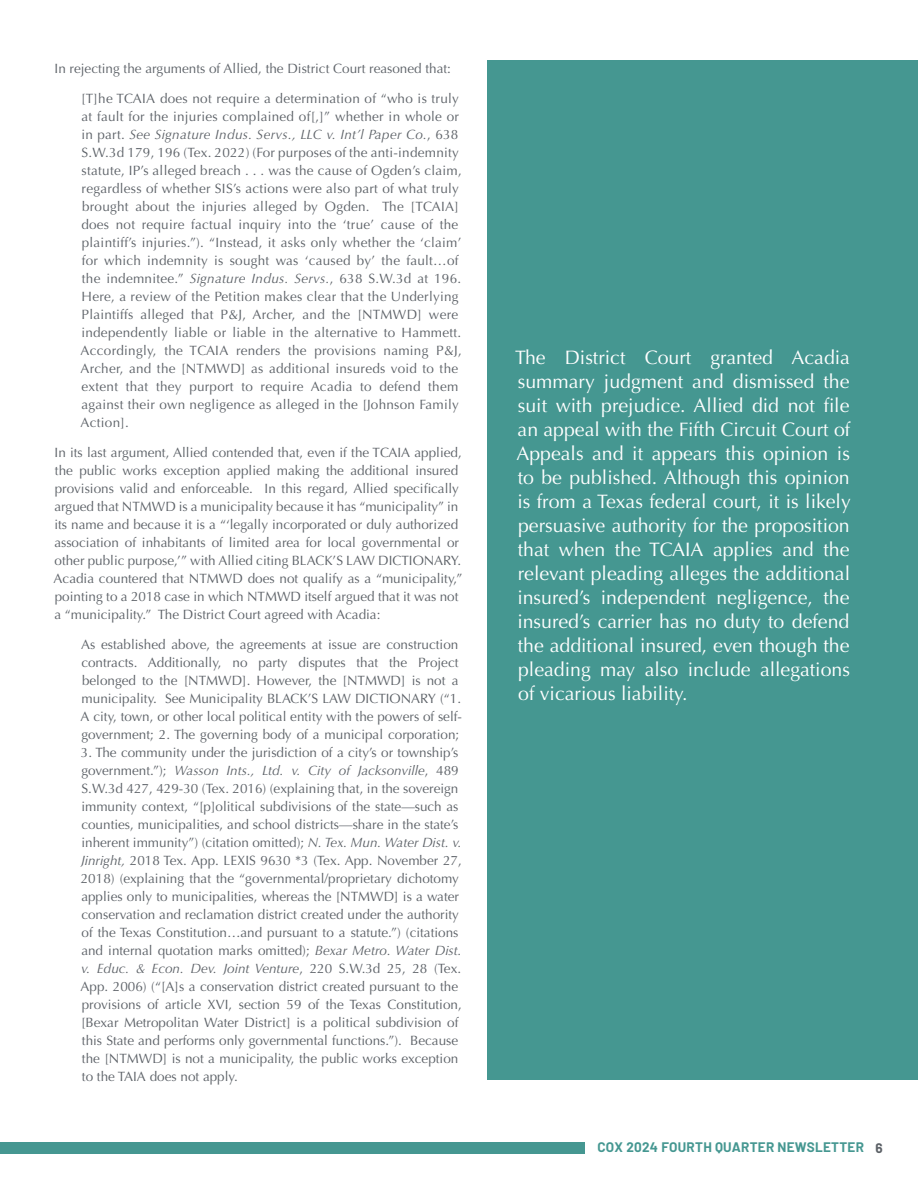
<style>
.page{position:relative;width:918px;height:1188px;background:#fff}
.page>*{position:absolute;margin:0;border:0;box-sizing:border-box;transform-origin:0 0}
.t1{font:19.5px/24px "Optima";color:#fff;text-align:justify}
.t2{font:13.5px/18px "Optima";color:#5c6167}
.t3{font:13.5px/18px "Optima";letter-spacing:.02em;color:#5c6167}
.t4{font:700 13.5px "Barlow";letter-spacing:.02em;color:#459791}
.s1{font-style:italic}
.s2{color:#5c6167}
</style>
<div class="page">
<div style="left:0;top:1143px;width:585px;height:11px;background:#459791"></div>
<div style="left:487px;top:60px;width:431px;height:1020px;background:#459791"></div>
<p class="t2" style="left:55px;top:59px;width:398px">In rejecting the arguments of Allied, the District Court reasoned that:</p>
<p class="t3" style="left:81px;top:89px;width:383px">[T]he TCAIA does not require a determination of “who is truly at fault for the injuries complained of[,]” whether in whole or in part. <span class="s1">See Signature Indus. Servs., LLC v. Int’l Paper Co.</span>, 638<br>S.W.3d 179, 196 (Tex. 2022) (For purposes of the anti-indemnity statute, IP’s alleged breach . . . was the cause of Ogden’s claim, regardless of whether SIS’s actions were also part of what truly brought about the injuries alleged by Ogden. The [TCAIA] does not require factual inquiry into the ‘true’ cause of the plaintiff’s injuries.”). “Instead, it asks only whether the ‘claim’ for which indemnity is sought was ‘caused by’ the fault…of the indemnitee.” <span class="s1">Signature Indus. Servs.</span>, 638 S.W.3d at 196.<br>Here, a review of the Petition makes clear that the Underlying Plaintiffs alleged that P&amp;J, Archer, and the [NTMWD] were independently liable or liable in the alternative to Hammett.<br>Accordingly, the TCAIA renders the provisions naming P&amp;J, Archer, and the [NTMWD] as additional insureds void to the extent that they purport to require Acadia to defend them against their own negligence as alleged in the [Johnson Family Action].</p>
<p class="t2" style="left:54px;top:443px;width:410px">In its last argument, Allied contended that, even if the TCAIA applied, the public works exception applied making the additional insured provisions valid and enforceable. In this regard, Allied specifically argued that NTMWD is a municipality because it has “municipality” in its name and because it is a “‘legally incorporated or duly authorized association of inhabitants of limited area for local governmental or other public purpose,’” with Allied citing BLACK’S LAW DICTIONARY.<br>Acadia countered that NTMWD does not qualify as a “municipality,” pointing to a 2018 case in which NTMWD itself argued that it was not a “municipality.” The District Court agreed with Acadia:</p>
<p class="t2" style="left:81px;top:635px;width:383px">As established above, the agreements at issue are construction contracts. Additionally, no party disputes that the Project belonged to the [NTMWD]. However, the [NTMWD] is not a municipality. See Municipality BLACK’S LAW DICTIONARY (“1.<br>A city, town, or other local political entity with the powers of self&shy;government; 2. The governing body of a municipal corporation;</p>
<p class="t2" style="left:81px;top:743px;width:383px">3. The community under the jurisdiction of a city’s or township’s government.”); <span class="s1">Wasson Ints., Ltd. v. City of Jacksonville</span>, 489<br>S.W.3d 427, 429-30 (Tex. 2016) (explaining that, in the sovereign immunity context, “[p]olitical subdivisions of the state—such as counties, municipalities, and school districts—share in the state’s inherent immunity”) (citation omitted); <span class="s1">N. Tex. Mun. Water Dist. v.<br>Jinright,</span> 2018 Tex. App. LEXIS 9630 *3 (Tex. App. November 27, 2018) (explaining that the “governmental/proprietary dichotomy applies only to municipalities, whereas the [NTMWD] is a water conservation and reclamation district created under the authority of the Texas Constitution…and pursuant to a statute.”) (citations and internal quotation marks omitted); <span class="s1">Bexar Metro. Water Dist. v. Educ. &amp; Econ. Dev. Joint Venture</span>, 220 S.W.3d 25, 28 (Tex.<br>App. 2006) (“[A]s a conservation district created pursuant to the provisions of article XVI, section 59 of the Texas Constitution, [Bexar Metropolitan Water District] is a political subdivision of this State and performs only governmental functions.”). Because the [NTMWD] is not a municipality, the public works exception to the TAIA does not apply.</p>
<p class="t1" style="left:515px;top:345px;width:337px">The District Court granted Acadia summary judgment and dismissed the suit with prejudice. Allied did not file an appeal with the Fifth Circuit Court of Appeals and it appears this opinion is to be published. Although this opinion is from a Texas federal court, it is likely persuasive authority for the proposition that when the TCAIA applies and the relevant pleading alleges the additional insured’s independent negligence, the insured’s carrier has no duty to defend the additional insured, even though the pleading may also include allegations of vicarious liability.</p>
<p class="t4" style="left:597px;top:1138px;width:287px">COX 2024 FOURTH QUARTER NEWSLETTER <span class="s2">6</span></p>
</div>
